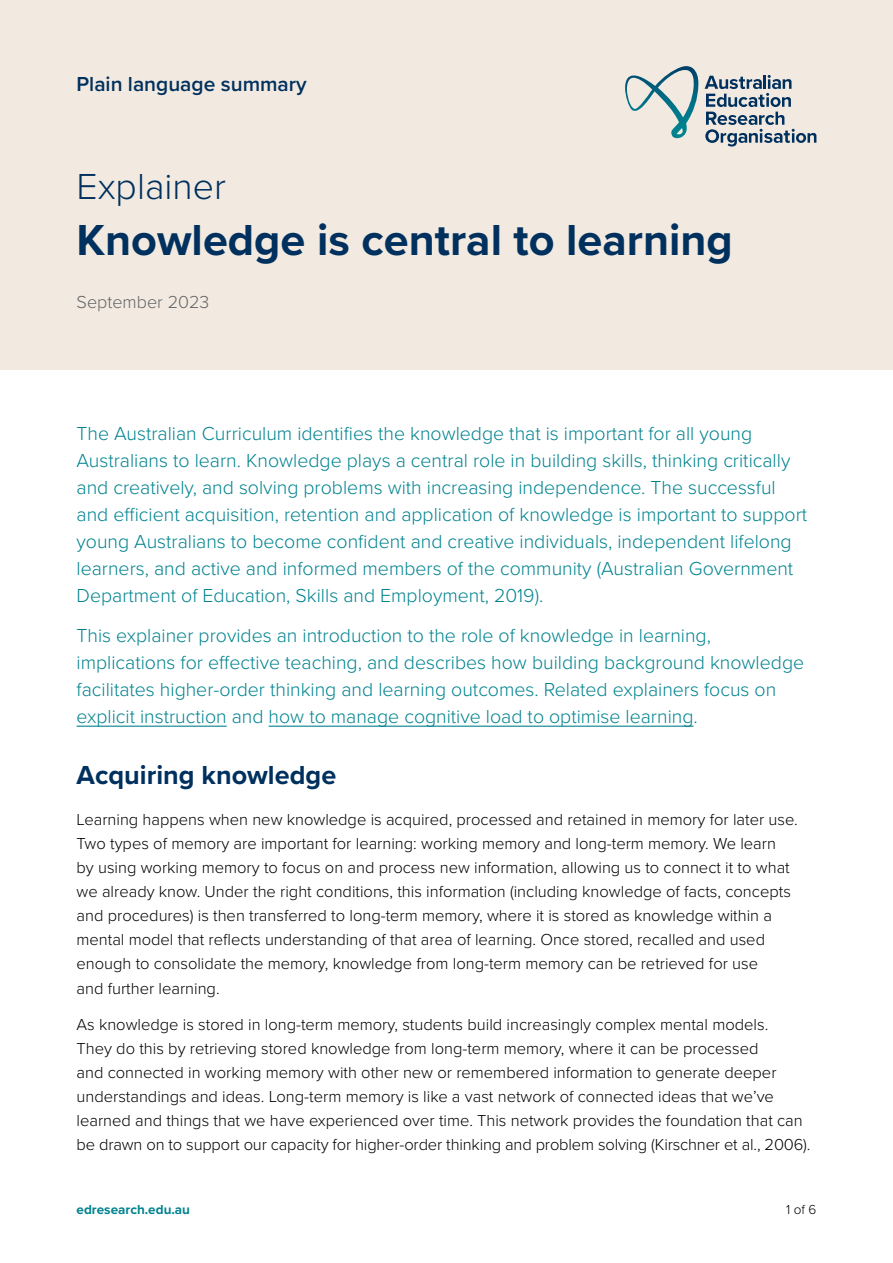
<style>
.page{position:relative;width:893px;height:1263px;background:#fff}
.page>*{position:absolute;margin:0;border:0;box-sizing:border-box;transform-origin:0 0}
.Document_title{font:700 45px "Proxima Nova";color:#00305e}
.PLS_Subtype{font:300 37.5px "Proxima Nova";color:#00305e}
.t1{font:700 27px "Proxima Nova";color:#00305e}
.PLS_title{font:600 21px "Proxima Nova";color:#00305e}
.Intro{font:300 19.5px/27px "Proxima Nova";color:#01838f}
.Date{font:300 18px "Proxima Nova";color:#636466}
.t2{font:300 16.5px/24px "Proxima Nova";color:#000}
.t3{font:700 13.5px "Proxima Nova";color:#01838f}
.t4{font:300 13.5px "Proxima Nova";color:#000}
</style>
<div class="page">
<div style="left:0;top:0;width:893px;height:370px;background:#f2eae0"></div>
<svg style="left:625px;top:66px;width:74px;height:72px"></svg>
<svg style="left:705px;top:75px;width:111px;height:72px"></svg>
<hr style="left:77px;top:726px;width:150px;height:1px;background:#01838f">
<hr style="left:269px;top:726px;width:424px;height:1px;background:#01838f">
<p class="PLS_title" style="left:77px;top:68px;width:232px">Plain language summary</p>
<p class="PLS_Subtype" style="left:77px;top:159px;width:151px">Explainer</p>
<h1 class="Document_title" style="left:77px;top:206px;width:658px">Knowledge is central to learning</h1>
<p class="Date" style="left:77px;top:289px;width:134px">September 2023</p>
<p class="Intro" style="left:77px;top:419px;width:732px">The Australian Curriculum identifies the knowledge that is important for all young Australians to learn. Knowledge plays a central role in building skills, thinking critically and creatively, and solving problems with increasing independence. The successful and efficient acquisition, retention and application of knowledge is important to support young Australians to become confident and creative individuals, independent lifelong learners, and active and informed members of the community (Australian Government Department of Education, Skills and Employment, 2019).</p>
<p class="Intro" style="left:77px;top:621px;width:729px">This explainer provides an introduction to the role of knowledge in learning, implications for effective teaching, and describes how building background knowledge facilitates higher‑order thinking and learning outcomes. Related explainers focus on explicit instruction and how to manage cognitive load to optimise learning.</p>
<h1 class="t1" style="left:77px;top:755px;width:261px">Acquiring knowledge</h1>
<p class="t2" style="left:77px;top:807px;width:723px">Learning happens when new knowledge is acquired, processed and retained in memory for later use.<br>Two types of memory are important for learning: working memory and long-term memory. We learn<br>by using working memory to focus on and process new information, allowing us to connect it to what we already know. Under the right conditions, this information (including knowledge of facts, concepts and procedures) is then transferred to long-term memory, where it is stored as knowledge within a mental model that reflects understanding of that area of learning. Once stored, recalled and used enough to consolidate the memory, knowledge from long‑term memory can be retrieved for use<br>and further learning.</p>
<p class="t2" style="left:77px;top:1012px;width:735px">As knowledge is stored in long-term memory, students build increasingly complex mental models.<br>They do this by retrieving stored knowledge from long-term memory, where it can be processed<br>and connected in working memory with other new or remembered information to generate deeper understandings and ideas. Long-term memory is like a vast network of connected ideas that we’ve learned and things that we have experienced over time. This network provides the foundation that can be drawn on to support our capacity for higher‑order thinking and problem solving (Kirschner et al., 2006).</p>
<p class="t3" style="left:77px;top:1200px;width:115px">edresearch.edu.au</p>
<p class="t4" style="left:786px;top:1200px;width:32px">1 of 6</p>
</div>
